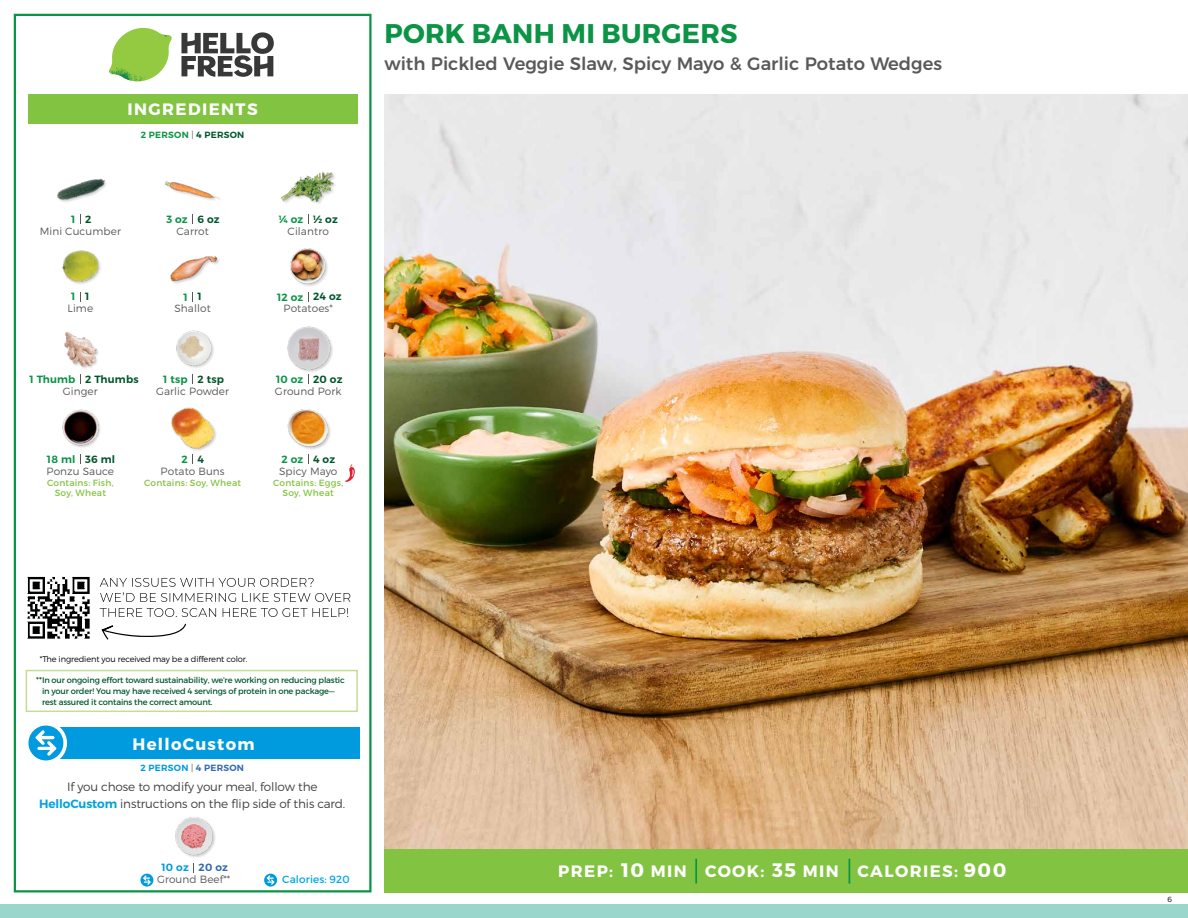
<style>
.page{position:relative;width:1188px;height:918px;background:#fff}
.page>*{position:absolute;margin:0;border:0;box-sizing:border-box;transform-origin:0 0}
.t1{font:700 27px "Montserrat";letter-spacing:.01em;color:#0b9446}
.t2{font:500 18px "Montserrat";color:#58595b}
.t3{font:700 16.5px "Montserrat";letter-spacing:.085em;color:#fff}
.t4{font:300 12px/16.5px "Montserrat";letter-spacing:-.01em;color:#414042;text-align:center}
.t5{font:300 10.5px "Montserrat";letter-spacing:.01em;color:#58595b}
.t6{font:600 10.5px "Montserrat";letter-spacing:.02em;color:#00562c}
.t7{font:600 10.5px "Montserrat";letter-spacing:.02em;color:#0b9446}
.t8{font:10.5px "Montserrat";letter-spacing:.01em;color:#00a8e3}
.t9{font:600 10.5px "Montserrat";letter-spacing:.02em;color:#009bdf}
.t10{font:9px/10.5px "Montserrat";letter-spacing:.025em;color:#82c341;text-align:center}
.t11{font:600 9px "Montserrat";letter-spacing:.03em;color:#0b9446}
.t12{font:600 9px "Montserrat";letter-spacing:.03em;color:#009bdf}
.t13{font:8.25px/11.2px "Montserrat";letter-spacing:-.02em;color:#00562c}
.t14{font:300 8.25px "Montserrat";letter-spacing:-.015em;color:#000}
.t15{font:300 7.5px "Montserrat";color:#000}
.s1{font-weight:300;color:#58595b}
.s2{color:#00562c}
.s3{font-size:8.4px}
.s4{font-weight:600;color:#00a1e1}
.s5{color:#3069b3}
.s6{font-size:19.5px}
</style>
<div class="page">
<div style="left:0;top:904px;width:1188px;height:14px;background:#9ad6cc"></div>
<div style="left:384px;top:849px;width:804px;height:43px;background:#82c341"></div>
<svg style="left:181px;top:32px;width:93px;height:45px"></svg>
<svg style="left:114px;top:28px;width:55px;height:36px"></svg>
<img style="left:143px;top:28px;width:29px;height:24px">
<img style="left:112px;top:48px;width:54px;height:10px">
<img style="left:109px;top:52px;width:55px;height:30px">
<img style="left:142px;top:58px;width:24px;height:23px">
<div style="left:28px;top:94px;width:330px;height:30px;background:#82c341"></div>
<div style="left:14px;top:14px;width:358px;height:878px;border:2px solid #0b9446"></div>
<img style="left:384px;top:94px;width:804px;height:755px">
<img style="left:170px;top:256px;width:50px;height:28px">
<img style="left:290px;top:248px;width:38px;height:38px">
<img style="left:165px;top:181px;width:55px;height:19px">
<img style="left:281px;top:171px;width:54px;height:33px">
<img style="left:62px;top:250px;width:39px;height:34px">
<img style="left:57px;top:178px;width:49px;height:24px">
<img style="left:176px;top:330px;width:38px;height:38px">
<div style="left:287px;top:327px;width:47px;height:46px;background:#000;opacity:.2"></div>
<img style="left:287px;top:327px;width:47px;height:43px">
<img style="left:64px;top:332px;width:35px;height:37px">
<div style="left:171px;top:408px;width:46px;height:44px;background:#000;opacity:.2"></div>
<img style="left:171px;top:407px;width:46px;height:43px">
<img style="left:287px;top:409px;width:44px;height:41px">
<img style="left:62px;top:409px;width:38px;height:39px">
<img style="left:175px;top:817px;width:40px;height:41px">
<svg style="left:345px;top:464px;width:10px;height:18px"></svg>
<div style="left:26px;top:670px;width:332px;height:42px;border:2px solid #c5de92"></div>
<div style="left:33px;top:727px;width:327px;height:32px;background:#009bdf"></div>
<svg style="left:25px;top:722px;width:42px;height:42px"></svg>
<div style="left:28px;top:726px;width:35px;height:34px;background:#009bdf;border-radius:50%"></div>
<svg style="left:35px;top:730px;width:22px;height:26px"></svg>
<svg style="left:264px;top:874px;width:13px;height:13px"></svg>
<svg style="left:267px;top:875px;width:8px;height:10px"></svg>
<svg style="left:140px;top:874px;width:13px;height:13px"></svg>
<svg style="left:143px;top:875px;width:8px;height:10px"></svg>
<hr style="left:695px;top:859px;width:2px;height:25px;background:#0b9446">
<svg style="left:849px;top:859px;width:1px;height:25px"></svg>
<img style="left:27px;top:576px;width:63px;height:63px">
<svg style="left:102px;top:623px;width:84px;height:17px"></svg>
<svg style="left:100px;top:608px;width:248px;height:9px"></svg>
<svg style="left:100px;top:578px;width:250px;height:24px"></svg>
<p class="t7" style="left:71px;top:212px;width:6px">1</p>
<p class="t6" style="left:85px;top:212px;width:8px">2</p>
<h3 class="t3" style="left:128px;top:99px;width:132px">INGREDIENTS</h3>
<p class="t11" style="left:141px;top:129px;width:105px">2 PERSON <span class="s1">|</span> <span class="s2">4 PERSON</span></p>
<p class="t6" style="left:198px;top:212px;width:24px">6 oz</p>
<p class="t6" style="left:313px;top:212px;width:26px">½ oz</p>
<p class="t7" style="left:166px;top:212px;width:23px">3 oz</p>
<p class="t7" style="left:279px;top:212px;width:26px">¼ oz</p>
<p class="t5" style="left:40px;top:224px;width:83px">Mini Cucumber</p>
<p class="t5" style="left:176px;top:224px;width:34px">Carrot</p>
<p class="t5" style="left:288px;top:224px;width:43px">Cilantro</p>
<p class="t7" style="left:71px;top:290px;width:6px">1</p>
<p class="t6" style="left:85px;top:290px;width:6px">1</p>
<p class="t6" style="left:198px;top:290px;width:6px">1</p>
<p class="t6" style="left:313px;top:290px;width:30px">24 oz</p>
<p class="t7" style="left:184px;top:290px;width:6px">1</p>
<p class="t7" style="left:277px;top:290px;width:28px">12 oz</p>
<p class="t5" style="left:68px;top:302px;width:27px">Lime</p>
<p class="t5" style="left:174px;top:302px;width:38px">Shallot</p>
<p class="t5" style="left:284px;top:302px;width:51px">Potatoes*</p>
<p class="t7" style="left:30px;top:372px;width:47px">1 Thumb</p>
<p class="t6" style="left:85px;top:372px;width:55px">2 Thumbs</p>
<p class="t6" style="left:198px;top:372px;width:28px">2 tsp</p>
<p class="t6" style="left:313px;top:372px;width:31px">20 oz</p>
<p class="t7" style="left:163px;top:372px;width:26px">1 tsp</p>
<p class="t7" style="left:276px;top:372px;width:29px">10 oz</p>
<p class="t5" style="left:63px;top:384px;width:36px">Ginger</p>
<p class="t5" style="left:156px;top:384px;width:75px">Garlic Powder</p>
<p class="t5" style="left:275px;top:384px;width:68px">Ground Pork</p>
<p class="t7" style="left:47px;top:452px;width:30px">18 ml</p>
<p class="t6" style="left:85px;top:452px;width:31px">36 ml</p>
<p class="t7" style="left:181px;top:452px;width:8px">2</p>
<p class="t7" style="left:282px;top:452px;width:23px">2 oz</p>
<p class="t6" style="left:198px;top:452px;width:8px">4</p>
<p class="t6" style="left:313px;top:452px;width:24px">4 oz</p>
<p class="t5" style="left:47px;top:464px;width:69px">Ponzu Sauce</p>
<p class="t10" style="left:47px;top:477px;width:68px">Contains: Fish,<br>Soy, Wheat</p>
<p class="t5" style="left:161px;top:464px;width:66px">Potato Buns</p>
<p class="t10" style="left:144px;top:477px;width:98px">Contains: Soy, Wheat</p>
<p class="t5" style="left:279px;top:464px;width:60px">Spicy Mayo</p>
<p class="t10" style="left:273px;top:477px;width:72px">Contains: Eggs,<br>Soy, Wheat</p>
<h1 class="t1" style="left:385px;top:17px;width:355px">PORK BANH MI BURGERS</h1>
<h2 class="t2" style="left:384px;top:49px;width:559px">with Pickled Veggie Slaw, Spicy Mayo &amp; Garlic Potato Wedges</h2>
<p class="t14" style="left:40px;top:654px;width:209px">*The ingredient you received may be a different color.</p>
<p class="t13" style="left:42px;top:674px;width:304px;text-indent:-6px"><span class="s3">**</span>In our ongoing effort toward sustainability, we’re working on reducing plastic in your order! You may have received 4 servings of protein in one package— rest assured it contains the correct amount.</p>
<h3 class="t3" style="left:133px;top:734px;width:123px">HelloCustom</h3>
<h3 class="t4" style="left:39px;top:778px;width:308px">If you chose to modify your meal, follow the<br><span class="s4">HelloCustom</span> instructions on the flip side of this card.</h3>
<p class="t12" style="left:141px;top:763px;width:105px">2 PERSON <span class="s1">|</span> <span class="s5">4 PERSON</span></p>
<p class="t9" style="left:162px;top:861px;width:68px">10 oz <span class="s5">20 oz</span></p>
<p class="t5" style="left:157px;top:873px;width:75px">Ground Beef**</p>
<p class="t8" style="left:282px;top:873px;width:69px">Calories: 920</p>
<h3 class="t3" style="left:558px;top:861px;width:450px">PREP: <span class="s6">10</span> MIN COOK: <span class="s6">35</span> MIN CALORIES: <span class="s6">900</span></h3>
<p class="t15" style="left:1168px;top:895px;width:6px">6</p>
</div>
